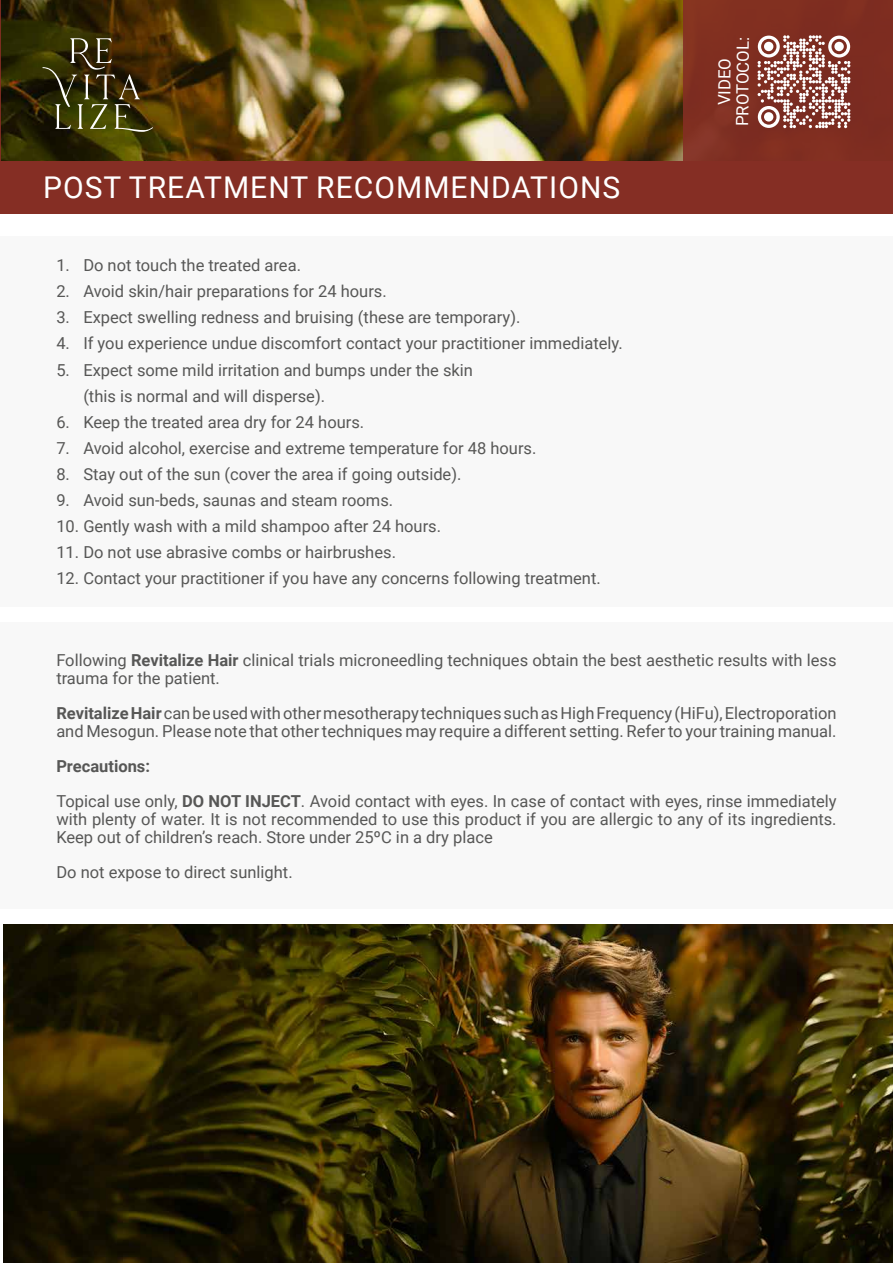
<style>
.page{position:relative;width:893px;height:1263px;background:#fff}
.page>*{position:absolute;margin:0;border:0;box-sizing:border-box;transform-origin:0 0}
.t1{font:30px "Roboto";letter-spacing:.035em;color:#fff}
.t2{font:16.8px/18.1px "Roboto";color:#fff;text-align:center}
.t3{font:16.5px/18px "Roboto";color:#575756}
.s1{font-weight:700}
</style>
<div class="page">
<hr style="left:0;top:1012px;width:1px;height:101px;background:#b9b8b8">
<hr style="left:0;top:1120px;width:1px;height:102px;background:#b9b8b8">
<hr style="left:0;top:903px;width:1px;height:101px;background:#b9b8b8">
<hr style="left:0;top:574px;width:1px;height:101px;background:#b9b8b8">
<div style="left:0;top:236px;width:893px;height:371px;background:#f8f8f8"></div>
<div style="left:0;top:161px;width:893px;height:52px;background:#852e24"></div>
<div style="left:0;top:623px;width:893px;height:286px;background:#f8f8f8"></div>
<img style="left:1px;top:0;width:683px;height:161px">
<hr style="left:0;top:0;width:1px;height:161px;background:#852e24">
<img style="left:4px;top:924px;width:889px;height:339px">
<div style="left:684px;top:0;width:209px;height:161px;background:#852e24"></div>
<svg style="left:758px;top:35px;width:92px;height:93px"></svg>
<div style="left:764px;top:42px;width:9px;height:9px;background:#fff;border-radius:50%"></div>
<div style="left:834px;top:42px;width:10px;height:9px;background:#fff;border-radius:50%"></div>
<div style="left:764px;top:112px;width:9px;height:10px;background:#fff;border-radius:50%"></div>
<svg style="left:43px;top:38px;width:110px;height:94px;background:#484019"></svg>
<h1 class="t1" style="left:43px;top:167px;width:579px">POST TREATMENT RECOMMENDATIONS</h1>
<p class="t3" style="left:56px;top:256px;width:246px">1. Do not touch the treated area.</p>
<p class="t3" style="left:56px;top:282px;width:332px">2. Avoid skin/hair preparations for 24 hours.</p>
<p class="t3" style="left:56px;top:308px;width:466px">3. Expect swelling redness and bruising (these are temporary).</p>
<p class="t3" style="left:56px;top:334px;width:568px">4. If you experience undue discomfort contact your practitioner immediately.</p>
<p class="t3" style="left:83px;top:356px;width:391px;line-height:26px;text-indent:-27px">5. Expect some mild irritation and bumps under the skin (this is normal and will disperse).</p>
<p class="t3" style="left:56px;top:412px;width:309px">6. Keep the treated area dry for 24 hours.</p>
<p class="t3" style="left:56px;top:438px;width:482px">7. Avoid alcohol, exercise and extreme temperature for 48 hours.</p>
<p class="t3" style="left:56px;top:464px;width:407px">8. Stay out of the sun (cover the area if going outside).</p>
<p class="t3" style="left:56px;top:490px;width:338px">9. Avoid sun-beds, saunas and steam rooms.</p>
<p class="t3" style="left:56px;top:516px;width:386px">10. Gently wash with a mild shampoo after 24 hours.</p>
<p class="t3" style="left:56px;top:542px;width:341px">11. Do not use abrasive combs or hairbrushes.</p>
<p class="t3" style="left:56px;top:568px;width:546px">12. Contact your practitioner if you have any concerns following treatment.</p>
<p class="t2" style="left:714px;top:126px;width:91px;rotate:-89deg">VIDEO<br>PROTOCOL:</p>
<p class="t3" style="left:56px;top:650px;width:782px">Following <span class="s1">Revitalize Hair</span> clinical trials microneedling techniques obtain the best aesthetic results with less trauma for the patient.</p>
<p class="t3" style="left:56px;top:703px;width:782px"><span class="s1">Revitalize Hair</span> can be used with other mesotherapy techniques such as High Frequency (HiFu), Electroporation and Mesogun. Please note that other techniques may require a different setting. Refer to your training manual.</p>
<p class="t3" style="left:56px;top:748px;width:782px;line-height:35px"><span class="s1">Precautions:<br></span>Topical use only, <span class="s1">DO NOT INJECT</span>. Avoid contact with eyes. In case of contact with eyes, rinse immediately</p>
<p class="t3" style="left:56px;top:809px;width:782px">with plenty of water. It is not recommended to use this product if you are allergic to any of its ingredients.<br>Keep out of children’s reach. Store under 25ºC in a dry place</p>
<p class="t3" style="left:56px;top:862px;width:238px">Do not expose to direct sunlight.</p>
</div>
